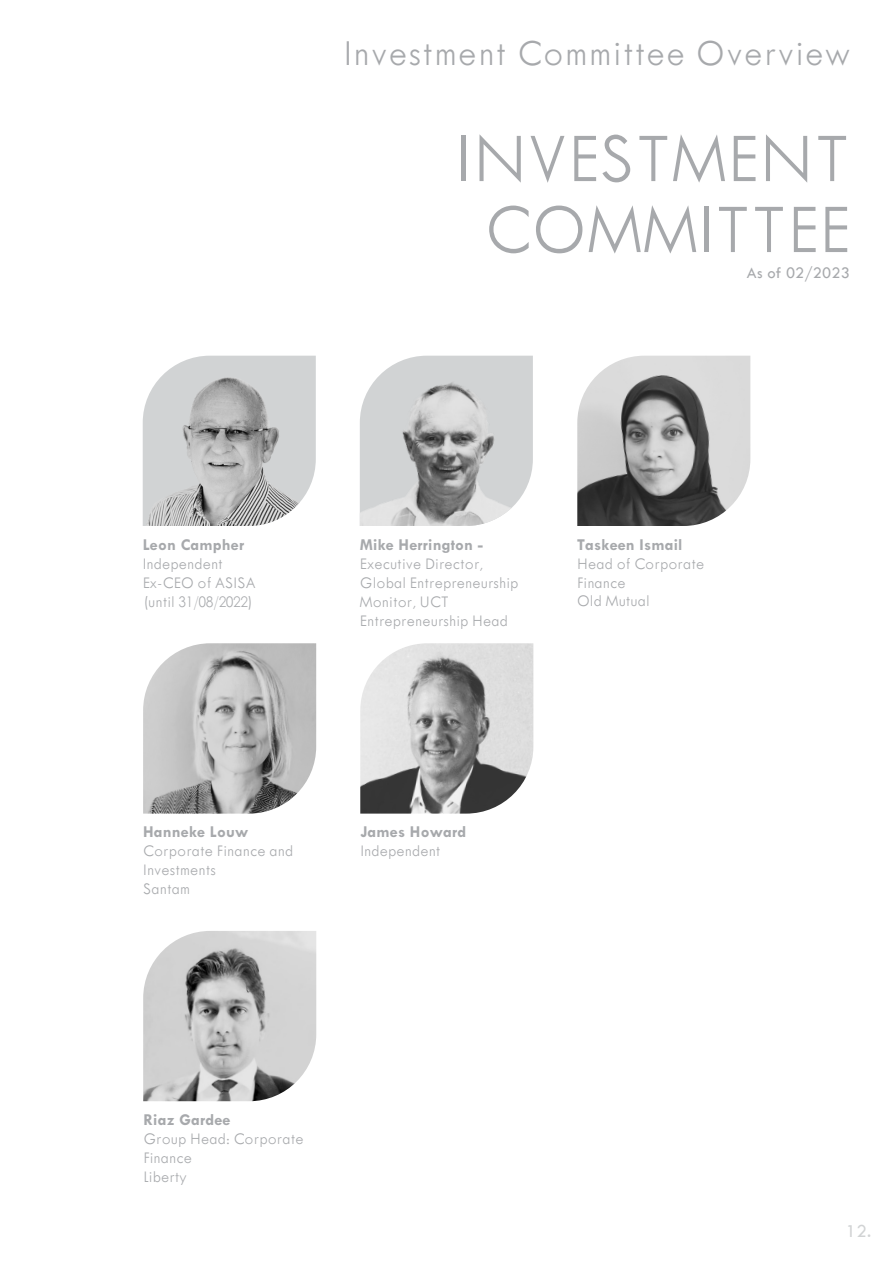
<style>
.page{position:relative;width:893px;height:1264px;background:#fff}
.page>*{position:absolute;margin:0;border:0;box-sizing:border-box;transform-origin:0 0}
.t1{font:300 72px "Tw Cen MT Std";letter-spacing:.01em;color:#a7a9ac}
.t2{font:300 37.8px "Tw Cen MT Std";letter-spacing:.04em;color:#a7a9ac}
.t3{font:18.75px "Tw Cen";color:#d1d3d4}
.t4{font:300 16.65px/18.9px "Tw Cen MT Std";letter-spacing:.01em;color:#a7a9ac}
.t5{font:700 16.65px "Tw Cen MT Std";letter-spacing:.01em;color:#a7a9ac}
.t6{font:16.5px "Tw Cen";letter-spacing:.01em;color:#a7a9ac}
.s1{font-weight:700}
</style>
<div class="page">
<img style="left:143px;top:355px;width:173px;height:171px">
<img style="left:360px;top:355px;width:173px;height:171px">
<img style="left:143px;top:643px;width:173px;height:170px">
<img style="left:360px;top:643px;width:173px;height:170px">
<img style="left:143px;top:931px;width:173px;height:170px">
<img style="left:577px;top:355px;width:173px;height:171px">
<p class="t2" style="left:344px;top:40px;width:507px">Investment Committee Overview</p>
<p class="t1" style="left:456px;top:134px;width:395px">INVESTMENT</p>
<p class="t1" style="left:484px;top:205px;width:367px">COMMITTEE</p>
<p class="t6" style="left:746px;top:264px;width:104px">As of 02/2023</p>
<p class="t5" style="left:143px;top:539px;width:103px">Leon Campher</p>
<p class="t4" style="left:143px;top:555px;width:82px">Independent</p>
<p class="t4" style="left:143px;top:574px;width:114px">Ex-CEO of ASISA</p>
<p class="t4" style="left:143px;top:593px;width:112px">(until 31/08/2022)</p>
<p class="t4" style="left:360px;top:536px;width:160px"><span class="s1">Mike Herrington -<br></span>Executive Director,<br>Global Entrepreneurship<br>Monitor, UCT<br>Entrepreneurship Head</p>
<p class="t5" style="left:577px;top:539px;width:107px">Taskeen Ismail</p>
<p class="t4" style="left:577px;top:555px;width:129px">Head of Corporate<br>Finance</p>
<p class="t4" style="left:577px;top:593px;width:74px">Old Mutual</p>
<p class="t4" style="left:143px;top:824px;width:151px"><span class="s1">Hanneke Louw<br></span>Corporate Finance and<br>Investments</p>
<p class="t4" style="left:143px;top:880px;width:48px">Santam</p>
<p class="t5" style="left:360px;top:826px;width:107px">James Howard</p>
<p class="t4" style="left:360px;top:842px;width:82px">Independent</p>
<p class="t5" style="left:143px;top:1114px;width:89px">Riaz Gardee</p>
<p class="t4" style="left:143px;top:1130px;width:162px">Group Head: Corporate<br>Finance</p>
<p class="t4" style="left:143px;top:1168px;width:45px">Liberty</p>
<p class="t3" style="left:845px;top:1220px;width:27px">12.</p>
</div>
